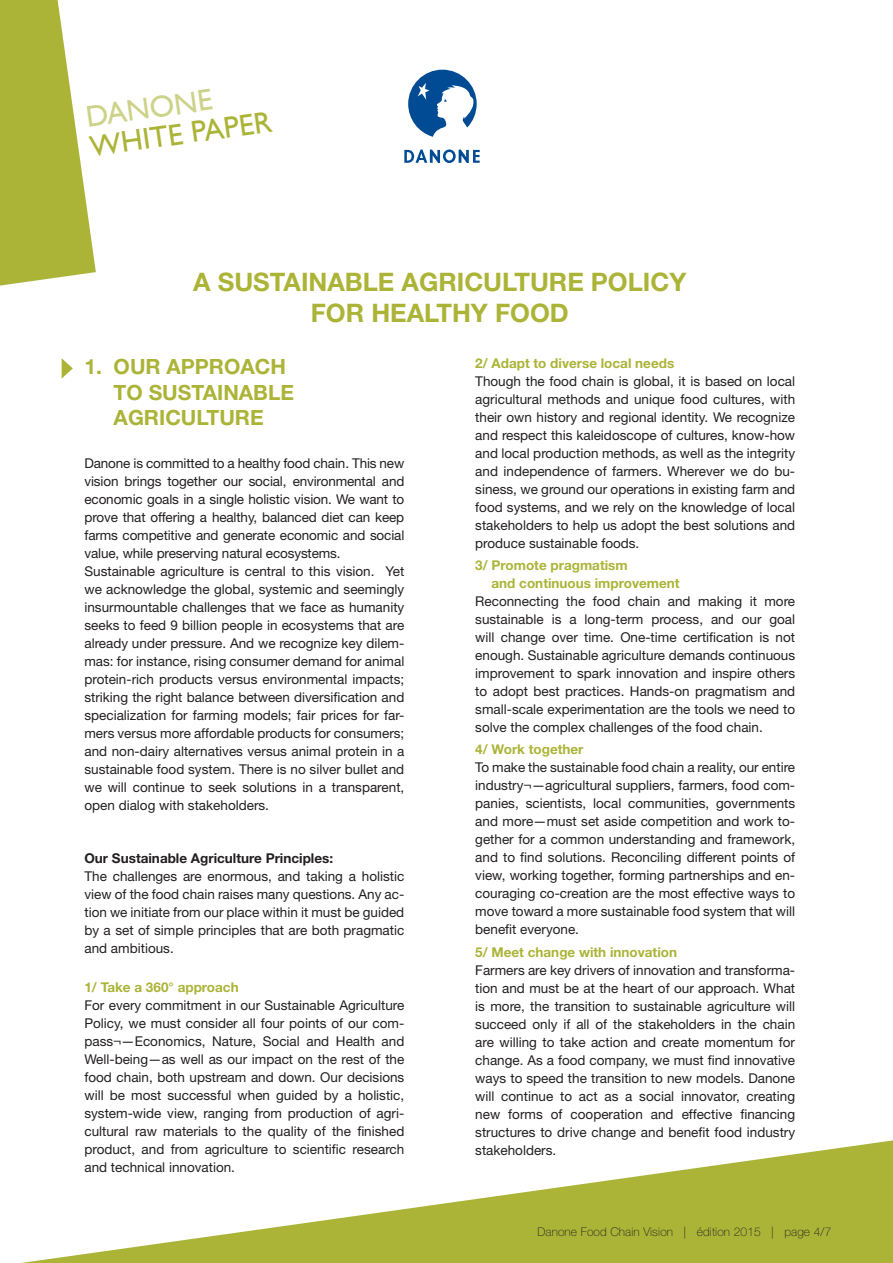
<style>
.page{position:relative;width:893px;height:1263px;background:#fff}
.page>*{position:absolute;margin:0;border:0;box-sizing:border-box;transform-origin:0 0}
.t1{font:30px/29.8px "Gill Sans";color:#abb437}
.t2{font:700 25.5px "Helvetica Neue LT Std";color:#abb437}
.t3{font:700 21px/25.2px "Helvetica Neue LT Std";color:#abb437}
.t4{font:13.5px/18px "Helvetica Neue LT Std";color:#231f20;text-align:justify}
.t5{font:700 13.5px/18px "Helvetica Neue LT Std";color:#abb437}
.t6{font:700 13.5px "Helvetica Neue LT Std";color:#231f20}
.t7{font:100 12px "Helvetica Neue LT Std";letter-spacing:.01em;color:#231f20}
</style>
<div class="page">
<svg style="left:404px;top:149px;width:76px;height:14px"></svg>
<svg style="left:408px;top:70px;width:69px;height:67px"></svg>
<svg style="left:21px;top:1140px;width:872px;height:123px"></svg>
<svg style="left:0;top:0;width:96px;height:286px"></svg>
<svg style="left:62px;top:358px;width:11px;height:20px"></svg>
<h1 class="t1" style="left:84px;top:102px;width:185px;rotate:-8deg">DANONE<br>WHITE PAPER</h1>
<p class="t2" style="left:193px;top:266px;width:495px">A SUSTAINABLE AGRICULTURE POLICY</p>
<p class="t2" style="left:311px;top:297px;width:259px">FOR HEALTHY FOOD</p>
<p class="t3" style="left:114px;top:354px;width:182px;text-indent:-29px">1. OUR APPROACH<br>TO SUSTAINABLE<br>AGRICULTURE</p>
<p class="t4" style="left:84px;top:454px;width:321px">Danone is committed to a healthy food chain. This new vision brings together our social, environmental and economic goals in a single holistic vision. We want to prove that offering a healthy, balanced diet can keep farms competitive and generate economic and social value, while preserving natural ecosystems.</p>
<p class="t4" style="left:84px;top:562px;width:321px">Sustainable agriculture is central to this vision. Yet we acknowledge the global, systemic and seemingly insurmountable challenges that we face as humanity seeks to feed 9 billion people in ecosystems that are already under pressure. And we recognize key dilem&shy;mas: for instance, rising consumer demand for animal protein-rich products versus environmental impacts; striking the right balance between diversification and specialization for farming models; fair prices for far&shy;mers versus more affordable products for consumers; and non-dairy alternatives versus animal protein in a sustainable food system. There is no silver bullet and we will continue to seek solutions in a transparent, open dialog with stakeholders.</p>
<p class="t6" style="left:84px;top:850px;width:250px">Our Sustainable Agriculture Principles:</p>
<p class="t4" style="left:84px;top:867px;width:321px">The challenges are enormous, and taking a holistic view of the food chain raises many questions. Any ac&shy;tion we initiate from our place within it must be guided by a set of simple principles that are both pragmatic and ambitious.</p>
<p class="t5" style="left:84px;top:978px;width:156px">1/ Take a 360° approach</p>
<p class="t4" style="left:84px;top:996px;width:321px">For every commitment in our Sustainable Agriculture Policy, we must consider all four points of our com&shy;pass¬—Economics, Nature, Social and Health and Well-being—as well as our impact on the rest of the food chain, both upstream and down. Our decisions will be most successful when guided by a holistic, system-wide view, ranging from production of agri&shy;cultural raw materials to the quality of the finished product, and from agriculture to scientific research and technical innovation.</p>
<p class="t5" style="left:475px;top:354px;width:200px">2/ Adapt to diverse local needs</p>
<p class="t4" style="left:475px;top:372px;width:321px">Though the food chain is global, it is based on local agricultural methods and unique food cultures, with their own history and regional identity. We recognize and respect this kaleidoscope of cultures, know-how and local production methods, as well as the integrity and independence of farmers. Wherever we do bu&shy;siness, we ground our operations in existing farm and food systems, and we rely on the knowledge of local stakeholders to help us adopt the best solutions and produce sustainable foods.</p>
<p class="t5" style="left:492px;top:556px;width:189px;text-indent:-16px">3/ Promote pragmatism<br>and continuous improvement</p>
<p class="t4" style="left:475px;top:592px;width:321px">Reconnecting the food chain and making it more sustainable is a long-term process, and our goal will change over time. One-time certification is not enough. Sustainable agriculture demands continuous improvement to spark innovation and inspire others to adopt best practices. Hands-on pragmatism and small-scale experimentation are the tools we need to solve the complex challenges of the food chain.</p>
<p class="t5" style="left:475px;top:740px;width:110px">4/ Work together</p>
<p class="t4" style="left:475px;top:758px;width:321px">To make the sustainable food chain a reality, our entire industry¬—agricultural suppliers, farmers, food com&shy;panies, scientists, local communities, governments and more—must set aside competition and work to&shy;gether for a common understanding and framework, and to find solutions. Reconciling different points of view, working together, forming partnerships and en&shy;couraging co-creation are the most effective ways to move toward a more sustainable food system that will benefit everyone.</p>
<p class="t5" style="left:475px;top:943px;width:203px">5/ Meet change with innovation</p>
<p class="t4" style="left:475px;top:961px;width:321px">Farmers are key drivers of innovation and transforma&shy;tion and must be at the heart of our approach. What is more, the transition to sustainable agriculture will succeed only if all of the stakeholders in the chain are willing to take action and create momentum for change. As a food company, we must find innovative ways to speed the transition to new models. Danone will continue to act as a social innovator, creating new forms of cooperation and effective financing structures to drive change and benefit food industry stakeholders.</p>
<p class="t7" style="left:537px;top:1225px;width:295px">Danone Food Chain Vision | édition 2015 | page 4/7</p>
</div>
